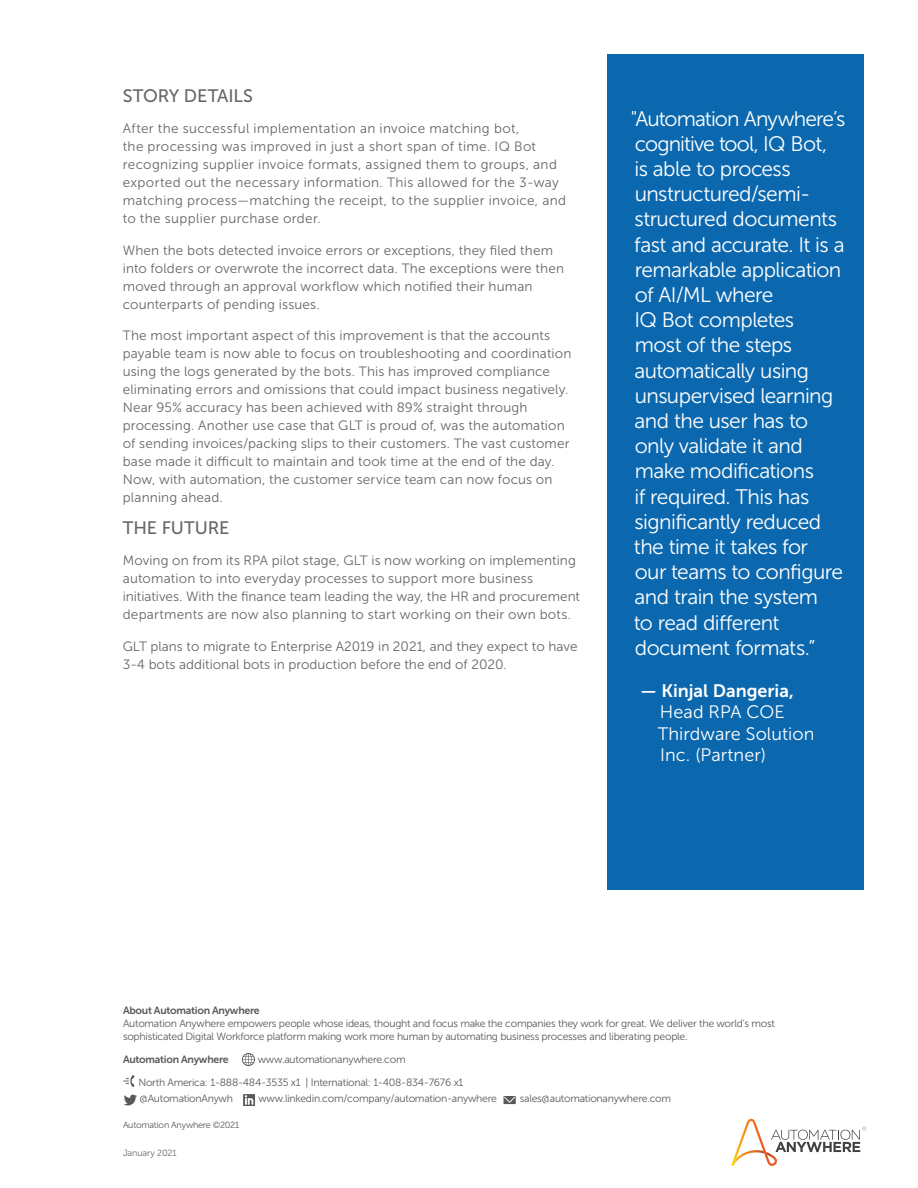
<style>
.page{position:relative;width:918px;height:1188px;background:#fff}
.page>*{position:absolute;margin:0;border:0;box-sizing:border-box;transform-origin:0 0}
.t1{font:21px/25.2px "Museo Sans 300";letter-spacing:-.03em;color:#fff}
.t2{font:18px/21.6px "Museo Sans 300";letter-spacing:.005em;color:#fff}
.t3{font:18px "Museo Sans 500";letter-spacing:-.005em;color:#666}
.t4{font:18px "Museo Sans 700";color:#fff}
.t5{font:13.5px/18px "Museo Sans 300";letter-spacing:.015em;color:#666}
.t6{font:10.5px/12.6px "Museo Sans 300";letter-spacing:-.025em;color:#58595b}
.t7{font:10.5px "Museo Sans 700";letter-spacing:-.025em;color:#58595b}
.t8{font:9px "Museo Sans 300";letter-spacing:-.025em;color:#58595b}
.t9{font:9px "Museo Sans 300";letter-spacing:-.01em;color:#686868}
</style>
<div class="page">
<svg style="left:731px;top:1119px;width:135px;height:47px"></svg>
<div style="left:608px;top:54px;width:256px;height:836px;background:#0c68ae"></div>
<svg style="left:123px;top:1075px;width:12px;height:12px"></svg>
<svg style="left:124px;top:1095px;width:13px;height:10px"></svg>
<svg style="left:243px;top:1094px;width:12px;height:12px"></svg>
<svg style="left:242px;top:1053px;width:13px;height:13px"></svg>
<svg style="left:504px;top:1096px;width:12px;height:8px"></svg>
<h2 class="t3" style="left:123px;top:86px;width:132px">STORY DETAILS</h2>
<p class="t5" style="left:123px;top:120px;width:445px">After the successful implementation an invoice matching bot,<br>the processing was improved in just a short span of time. IQ Bot recognizing supplier invoice formats, assigned them to groups, and exported out the necessary information. This allowed for the 3-way matching process—matching the receipt, to the supplier invoice, and to the supplier purchase order.</p>
<p class="t5" style="left:123px;top:241px;width:443px">When the bots detected invoice errors or exceptions, they filed them into folders or overwrote the incorrect data. The exceptions were then moved through an approval workflow which notified their human counterparts of pending issues.</p>
<p class="t5" style="left:123px;top:327px;width:450px">The most important aspect of this improvement is that the accounts payable team is now able to focus on troubleshooting and coordination using the logs generated by the bots. This has improved compliance eliminating errors and omissions that could impact business negatively.<br>Near 95% accuracy has been achieved with 89% straight through processing. Another use case that GLT is proud of, was the automation of sending invoices/packing slips to their customers. The vast customer base made it difficult to maintain and took time at the end of the day.<br>Now, with automation, the customer service team can now focus on planning ahead.</p>
<h2 class="t3" style="left:123px;top:518px;width:108px">THE FUTURE</h2>
<p class="t5" style="left:123px;top:552px;width:459px">Moving on from its RPA pilot stage, GLT is now working on implementing automation to into everyday processes to support more business initiatives. With the finance team leading the way, the HR and procurement departments are now also planning to start working on their own bots.</p>
<p class="t5" style="left:123px;top:637px;width:456px">GLT plans to migrate to Enterprise A2019 in 2021, and they expect to have<br>3-4 bots additional bots in production before the end of 2020.</p>
<p class="t1" style="left:631px;top:106px;width:216px">"Automation Anywhere’s cognitive tool, IQ Bot,<br>is able to process unstructured/semi&shy;structured documents fast and accurate. It is a remarkable application of AI/ML where<br>IQ Bot completes<br>most of the steps automatically using unsupervised learning and the user has to only validate it and make modifications<br>if required. This has significantly reduced the time it takes for<br>our teams to configure and train the system<br>to read different document formats.”</p>
<h2 class="t4" style="left:641px;top:680px;width:155px">— Kinjal Dangeria,</h2>
<h2 class="t2" style="left:658px;top:701px;width:158px">Head RPA COE<br>Thirdware Solution<br>Inc. (Partner)</h2>
<p class="t7" style="left:123px;top:1005px;width:138px">About Automation Anywhere</p>
<p class="t6" style="left:123px;top:1017px;width:654px">Automation Anywhere empowers people whose ideas, thought and focus make the companies they work for great. We deliver the world’s most sophisticated Digital Workforce platform making work more human by automating business processes and liberating people.</p>
<p class="t7" style="left:123px;top:1053px;width:107px">Automation Anywhere</p>
<p class="t6" style="left:258px;top:1053px;width:149px">www.automationanywhere.com</p>
<p class="t6" style="left:138px;top:1074px;width:327px;line-height:16.5px">North America: 1-888-484-3535 x1 | International: 1-408-834-7676 x1 @AutomationAnywh</p>
<p class="t6" style="left:258px;top:1093px;width:240px">www.linkedin.com/company/automation-anywhere</p>
<p class="t6" style="left:520px;top:1093px;width:153px">sales@automationanywhere.com</p>
<p class="t8" style="left:123px;top:1121px;width:118px">Automation Anywhere ©2021</p>
<p class="t9" style="left:123px;top:1148px;width:55px">January 2021</p>
</div>
